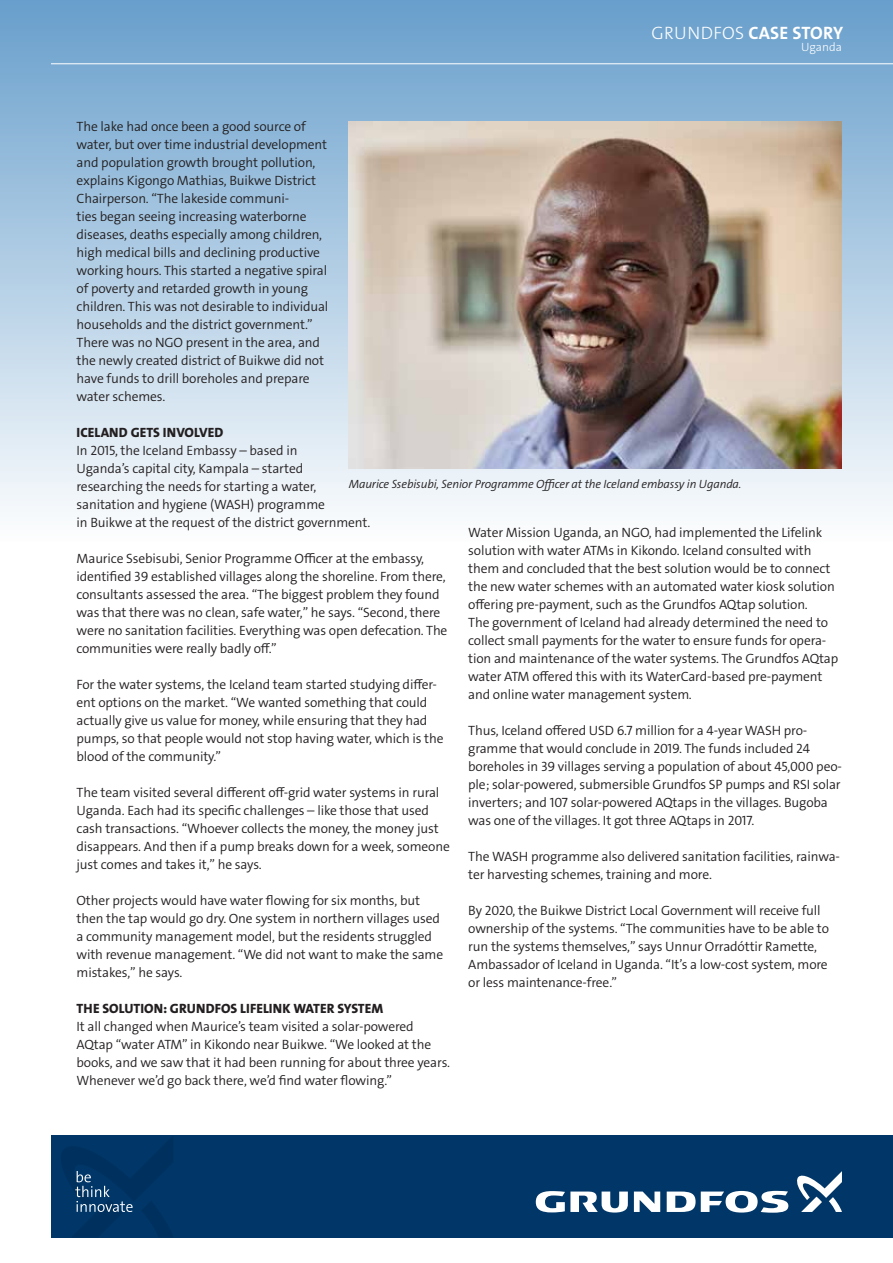
<style>
.page{position:relative;width:893px;height:1263px;background:#fff}
.page>*{position:absolute;margin:0;border:0;box-sizing:border-box;transform-origin:0 0}
.t1{font:18px "Grundfos The Sans V2 OT 7 B";letter-spacing:.005em;color:#fff}
.t2{font:13.5px/18px "Grundfos The Sans V2 OT 4 SL";letter-spacing:-.01em;color:#231f20}
.t3{font:13.5px "Grundfos The Sans V2 OT 8 XB";letter-spacing:.005em;color:#231f20}
.t4{font:12px "Grundfos The Sans V2 OT 4 SL Italic";letter-spacing:-.01em;color:#231f20}
.t5{font:12px "Grundfos The Sans V2 OT 3 L";color:#fff}
.s1{font-family:"Grundfos The Sans V2 OT 3 L"}
</style>
<div class="page">
<div style="left:0;top:0;width:893px;height:542px;background:linear-gradient(to bottom,#699fcc,#fcfdfd)"></div>
<hr style="left:51px;top:63px;width:842px;height:1px;background:#fff">
<img style="left:349px;top:121px;width:493px;height:347px">
<div style="left:51px;top:1135px;width:842px;height:102px;background:#003768"></div>
<svg style="left:634px;top:1191px;width:26px;height:21px"></svg>
<svg style="left:536px;top:1191px;width:92px;height:21px"></svg>
<svg style="left:667px;top:1191px;width:121px;height:22px"></svg>
<svg style="left:797px;top:1171px;width:45px;height:41px"></svg>
<svg style="left:61px;top:1137px;width:112px;height:100px"></svg>
<h1 class="t1" style="left:652px;top:21px;width:193px"><span class="s1">GRUNDFOS</span> CASE STORY</h1>
<p class="t5" style="left:801px;top:39px;width:42px">Uganda</p>
<p class="t2" style="left:77px;top:118px;width:253px">The lake had once been a good source of water, but over time industrial development and population growth brought pollution, explains Kigongo Mathias, Buikwe District Chairperson. “The lakeside communi-<br>ties began seeing increasing waterborne diseases, deaths especially among children, high medical bills and declining productive working hours. This started a negative spiral of poverty and retarded growth in young children. This was not desirable to individual households and the district government.” There was no NGO present in the area, and the newly created district of Buikwe did not have funds to drill boreholes and prepare water schemes.</p>
<p class="t3" style="left:77px;top:424px;width:148px">ICELAND GETS INVOLVED</p>
<p class="t2" style="left:77px;top:442px;width:295px">In 2015, the Iceland Embassy – based in<br>Uganda’s capital city, Kampala – started researching the needs for starting a water, sanitation and hygiene (WASH) programme<br>in Buikwe at the request of the district government.</p>
<p class="t2" style="left:77px;top:550px;width:372px">Maurice Ssebisubi, Senior Programme Officer at the embassy, identified 39 established villages along the shoreline. From there, consultants assessed the area. “The biggest problem they found was that there was no clean, safe water,” he says. “Second, there were no sanitation facilities. Everything was open defecation. The communities were really badly off.”</p>
<p class="t2" style="left:77px;top:676px;width:369px">For the water systems, the Iceland team started studying differ&shy;ent options on the market. “We wanted something that could actually give us value for money, while ensuring that they had pumps, so that people would not stop having water, which is the blood of the community.”</p>
<p class="t2" style="left:77px;top:784px;width:375px">The team visited several different off-grid water systems in rural Uganda. Each had its specific challenges – like those that used cash transactions. “Whoever collects the money, the money just disappears. And then if a pump breaks down for a week, someone just comes and takes it,” he says.</p>
<p class="t2" style="left:77px;top:892px;width:368px">Other projects would have water flowing for six months, but then the tap would go dry. One system in northern villages used a community management model, but the residents struggled with revenue management. “We did not want to make the same mistakes,” he says.</p>
<p class="t3" style="left:77px;top:1000px;width:308px">THE SOLUTION: GRUNDFOS LIFELINK WATER SYSTEM</p>
<p class="t2" style="left:77px;top:1018px;width:375px">It all changed when Maurice’s team visited a solar-powered AQtap “water ATM” in Kikondo near Buikwe. “We looked at the books, and we saw that it had been running for about three years.<br>Whenever we’d go back there, we’d find water flowing.”</p>
<p class="t4" style="left:349px;top:476px;width:394px">Maurice Ssebisubi, Senior Programme Officer at the Iceland embassy in Uganda.</p>
<p class="t2" style="left:468px;top:523px;width:372px">Water Mission Uganda, an NGO, had implemented the Lifelink solution with water ATMs in Kikondo. Iceland consulted with them and concluded that the best solution would be to connect the new water schemes with an automated water kiosk solution offering pre-payment, such as the Grundfos AQtap solution.<br>The government of Iceland had already determined the need to collect small payments for the water to ensure funds for opera&shy;tion and maintenance of the water systems. The Grundfos AQtap water ATM offered this with its WaterCard-based pre-payment and online water management system.</p>
<p class="t2" style="left:468px;top:721px;width:375px">Thus, Iceland offered USD 6.7 million for a 4-year WASH pro&shy;gramme that would conclude in 2019. The funds included 24 boreholes in 39 villages serving a population of about 45,000 peo&shy;ple; solar-powered, submersible Grundfos SP pumps and RSI solar inverters; and 107 solar-powered AQtaps in the villages. Bugoba was one of the villages. It got three AQtaps in 2017.</p>
<p class="t2" style="left:468px;top:847px;width:373px">The WASH programme also delivered sanitation facilities, rainwa&shy;ter harvesting schemes, training and more.</p>
<p class="t2" style="left:468px;top:901px;width:362px">By 2020, the Buikwe District Local Government will receive full ownership of the systems. “The communities have to be able to run the systems themselves,” says Unnur Orradóttir Ramette, Ambassador of Iceland in Uganda. “It’s a low-cost system, more or less maintenance-free.”</p>
</div>
